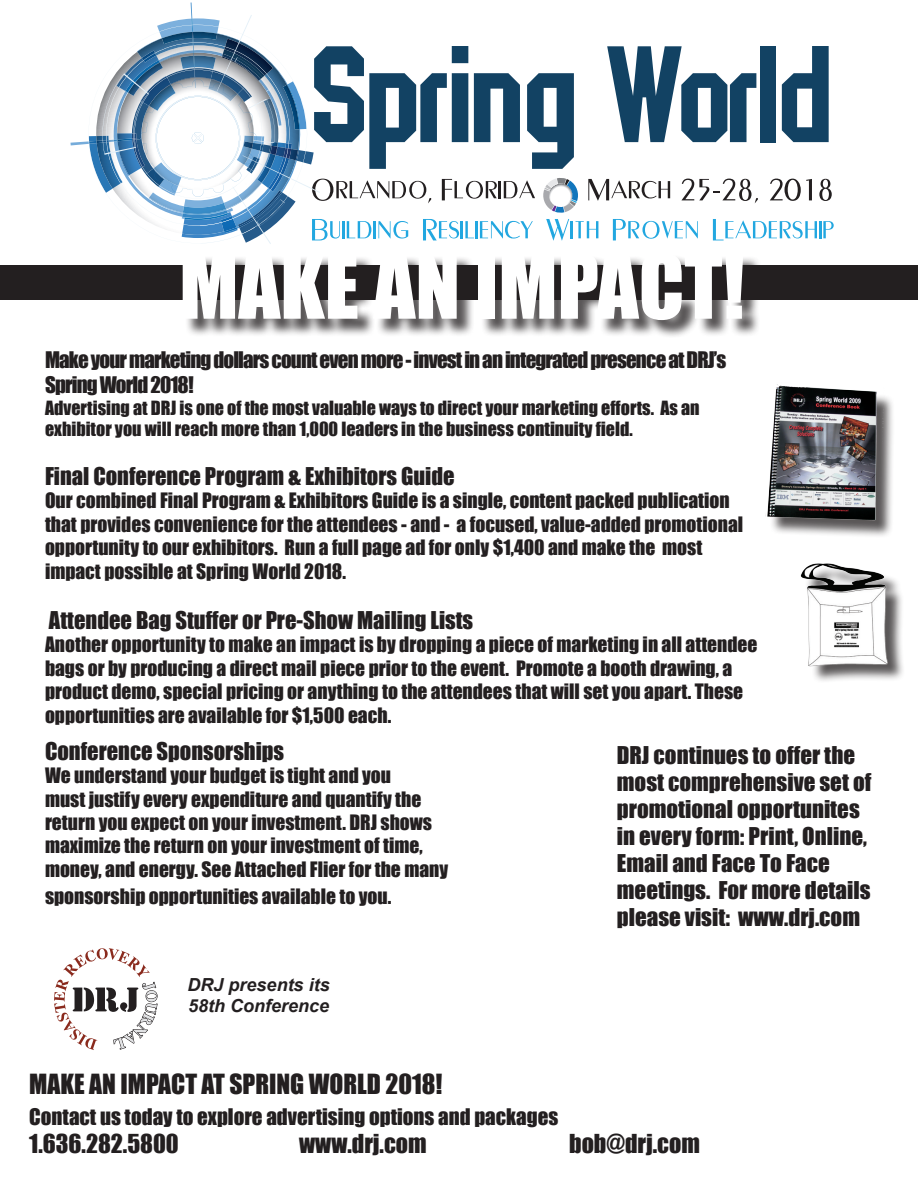
<style>
.page{position:relative;width:918px;height:1188px;background:#fff}
.page>*{position:absolute;margin:0;border:0;box-sizing:border-box;transform-origin:0 0}
.t1{font:82.5px "Impact";color:#fff}
.t2{font:25.5px "Impact";color:#231f20}
.t3{font:24px "Impact";color:#231f20}
.t4{font:22.5px/27px "Impact";color:#231f20}
.t5{font:21px/25.2px "Impact";letter-spacing:-.04em;color:#231f20}
.t6{font:21px "Impact";color:#231f20}
.t7{font:19.5px/23.4px "Impact";color:#231f20}
.t8{font:18px/21.6px "Impact";color:#231f20}
.t9{font:italic 700 18px/21.6px "Arial";color:#231f20}
</style>
<div class="page">
<div style="left:0;top:266px;width:918px;height:34px;background:#231f20"></div>
<div style="left:185px;top:255px;width:577px;height:84px;background:#231f20;opacity:.75"></div>
<svg style="left:54px;top:948px;width:104px;height:102px"></svg>
<div style="left:769px;top:389px;width:130px;height:149px;background:#231f20;opacity:.75"></div>
<img style="left:765px;top:384px;width:119px;height:140px">
<div style="left:804px;top:566px;width:102px;height:117px;background:#231f20;opacity:.75"></div>
<img style="left:800px;top:563px;width:88px;height:107px">
<svg style="left:70px;top:3px;width:764px;height:241px"></svg>
<p class="t1" style="left:179px;top:222px;width:567px">MAKE AN IMPACT!</p>
<p class="t5" style="left:45px;top:347px;width:683px">Make your marketing dollars count even more - invest in an integrated presence at DRJ’s<br>Spring World 2018!</p>
<p class="t8" style="left:45px;top:396px;width:656px">Advertising at DRJ is one of the most valuable ways to direct your marketing efforts. As an exhibitor you will reach more than 1,000 leaders in the business continuity field.</p>
<p class="t4" style="left:45px;top:462px;width:411px">Final Conference Program &amp; Exhibitors Guide</p>
<p class="t7" style="left:45px;top:489px;width:700px">Our combined Final Program &amp; Exhibitors Guide is a single, content packed publication that provides convenience for the attendees - and - a focused, value-added promotional opportunity to our exhibitors. Run a full page ad for only $1,400 and make the most impact possible at Spring World 2018.</p>
<p class="t4" style="left:49px;top:606px;width:426px">Attendee Bag Stuffer or Pre-Show Mailing Lists</p>
<p class="t7" style="left:45px;top:633px;width:714px">Another opportunity to make an impact is by dropping a piece of marketing in all attendee bags or by producing a direct mail piece prior to the event. Promote a booth drawing, a product demo, special pricing or anything to the attendees that will set you apart. These opportunities are available for $1,500 each.</p>
<p class="t4" style="left:45px;top:737px;width:241px">Conference Sponsorships</p>
<p class="t7" style="left:45px;top:763px;width:405px">We understand your budget is tight and you<br>must justify every expenditure and quantify the return you expect on your investment. DRJ shows maximize the return on your investment of time, money, and energy. See Attached Flier for the many</p>
<p class="t7" style="left:45px;top:884px;width:348px">sponsorship opportunities available to you.</p>
<p class="t9" style="left:188px;top:974px;width:144px">DRJ presents its<br>58th Conference</p>
<p class="t4" style="left:617px;top:741px;width:256px">DRJ continues to offer the most comprehensive set of promotional opportunites in every form: Print, Online,<br>Email and Face To Face meetings. For more details please visit: www.drj.com</p>
<p class="t2" style="left:29px;top:1064px;width:414px">MAKE AN IMPACT AT SPRING WORLD 2018!</p>
<p class="t6" style="left:29px;top:1100px;width:531px">Contact us today to explore advertising options and packages</p>
<p class="t3" style="left:29px;top:1125px;width:151px">1.636.282.5800</p>
<p class="t3" style="left:299px;top:1125px;width:129px">www.drj.com</p>
<p class="t3" style="left:569px;top:1125px;width:132px">bob@drj.com</p>
</div>
